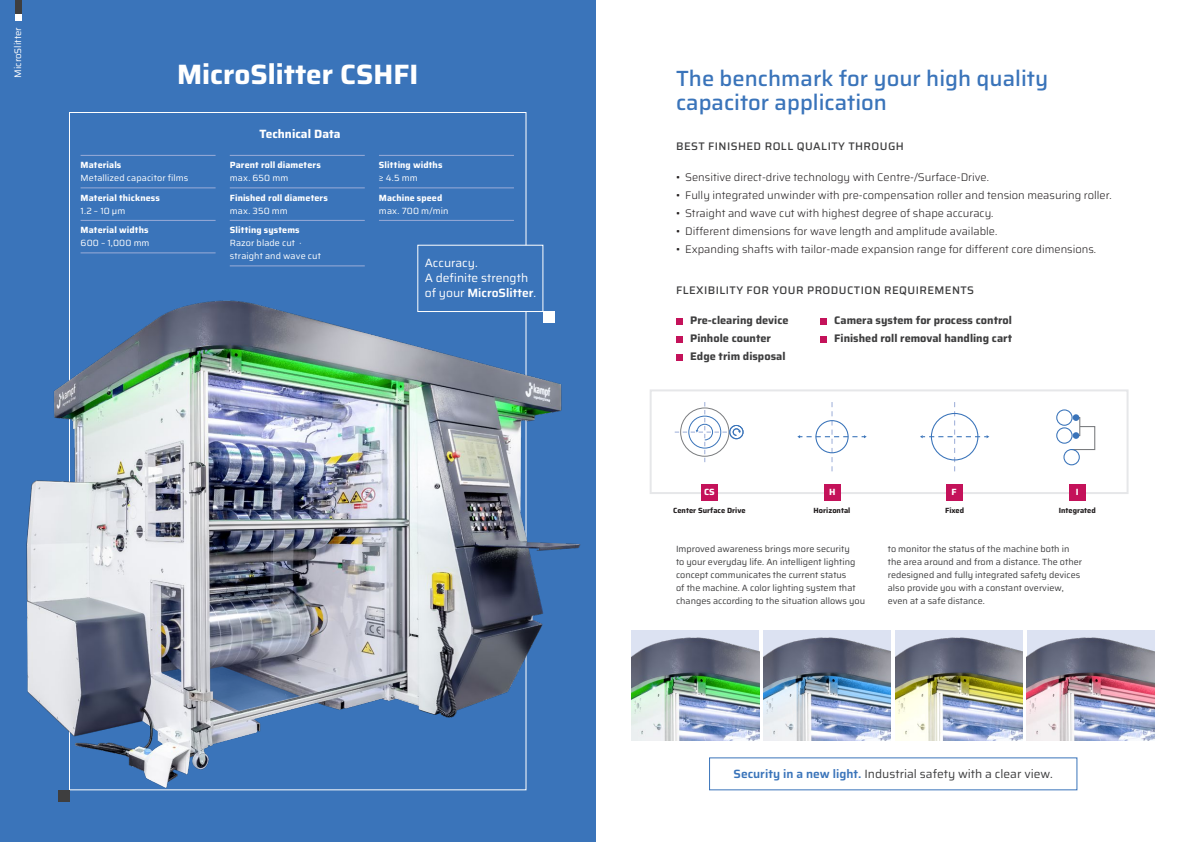
<style>
.page{position:relative;width:1191px;height:842px;background:#fff}
.page>*{position:absolute;margin:0;border:0;box-sizing:border-box;transform-origin:0 0}
.t1{font:700 28px "Saira";color:#fff}
.t2{font:500 22px/24px "Saira";color:#3a74ba}
.t3{font:12px "Saira";color:#3e3e3f}
.t4{font:12px/15px "Saira";color:#fff}
.t5{font:700 12px "Saira";color:#fff}
.t6{font:300 11px "Saira";color:#231f20}
.t7{font:700 11px "Saira";color:#3e3e3f}
.t8{font:500 11px "Saira";letter-spacing:.04em;color:#3e3e3f}
.t9{font:9.5px "Saira";color:#fff}
.t10{font:9px/13px "Saira";color:#3e3e3f}
.t11{font:700 9px "Saira";letter-spacing:.01em;color:#fff}
.t12{font:9px/13px "Saira";letter-spacing:.01em;color:#fff}
.t13{font:700 7.5px "Saira";color:#231f20}
.s1{font-weight:600}
.s2{font-weight:600;color:#3a74ba}
</style>
<div class="page">
<div style="left:0;top:0;width:595px;height:842px;background:#3a74ba"></div>
<img style="left:763px;top:630px;width:128px;height:111px">
<img style="left:26px;top:284px;width:570px;height:533px">
<img style="left:631px;top:630px;width:128px;height:111px">
<img style="left:895px;top:630px;width:127px;height:111px">
<img style="left:1027px;top:630px;width:127px;height:111px">
<svg style="left:676px;top:318px;width:6px;height:6px"></svg>
<svg style="left:820px;top:318px;width:6px;height:6px"></svg>
<svg style="left:676px;top:336px;width:6px;height:6px"></svg>
<svg style="left:820px;top:336px;width:6px;height:6px"></svg>
<svg style="left:676px;top:354px;width:6px;height:6px"></svg>
<hr style="left:81px;top:155px;width:135px;height:1px;background:#9aacd8">
<hr style="left:81px;top:188px;width:135px;height:1px;background:#9aacd8">
<hr style="left:81px;top:220px;width:135px;height:1px;background:#9aacd8">
<hr style="left:81px;top:253px;width:135px;height:1px;background:#9aacd8">
<hr style="left:230px;top:155px;width:135px;height:1px;background:#9aacd8">
<hr style="left:230px;top:188px;width:135px;height:1px;background:#9aacd8">
<hr style="left:230px;top:220px;width:135px;height:1px;background:#9aacd8">
<hr style="left:230px;top:266px;width:135px;height:1px;background:#9aacd8">
<hr style="left:379px;top:155px;width:135px;height:1px;background:#9aacd8">
<hr style="left:379px;top:188px;width:135px;height:1px;background:#9aacd8">
<hr style="left:379px;top:220px;width:135px;height:1px;background:#9aacd8">
<div style="left:649px;top:389px;width:479px;height:105px;border:2px solid #e6e7e9"></div>
<div style="left:729px;top:425px;width:14px;height:14px;border:1px solid #3a74ba;border-radius:50%"></div>
<svg style="left:674px;top:402px;width:67px;height:60px"></svg>
<svg style="left:1070px;top:425px;width:25px;height:26px"></svg>
<div style="left:1063px;top:449px;width:16px;height:16px;border:1px solid #3a74ba;border-radius:50%"></div>
<div style="left:1056px;top:409px;width:16px;height:17px;border:1px solid #3a74ba;border-radius:50%"></div>
<div style="left:1056px;top:427px;width:16px;height:17px;border:1px solid #3a74ba;border-radius:50%"></div>
<div style="left:1075px;top:417px;width:5px;height:19px;border:1px solid #7a7c7f"></div>
<div style="left:1072px;top:414px;width:7px;height:7px;background:#3a74ba;border-radius:50%"></div>
<div style="left:1072px;top:432px;width:7px;height:7px;background:#3a74ba;border-radius:50%"></div>
<svg style="left:920px;top:402px;width:69px;height:69px"></svg>
<svg style="left:797px;top:402px;width:69px;height:69px"></svg>
<div style="left:824px;top:484px;width:16px;height:16px;background:#c4125a"></div>
<div style="left:701px;top:484px;width:16px;height:16px;background:#c4125a"></div>
<div style="left:946px;top:484px;width:16px;height:16px;background:#c4125a"></div>
<div style="left:1069px;top:484px;width:16px;height:16px;background:#c4125a"></div>
<div style="left:417px;top:245px;width:126px;height:67px;background:#3a74ba;border:1px solid #fff"></div>
<div style="left:543px;top:312px;width:11px;height:11px;background:#fff"></div>
<div style="left:15px;top:0;width:6px;height:14px;background:#3e3e3f"></div>
<div style="left:15px;top:14px;width:6px;height:7px;background:#fff"></div>
<p class="t9" style="left:10px;top:78px;width:52px;rotate:-90deg">MicroSlitter</p>
<h1 class="t1" style="left:177px;top:51px;width:242px">MicroSlitter CSHFI</h1>
<p class="t11" style="left:81px;top:158px;width:42px">Materials</p>
<p class="t12" style="left:81px;top:171px;width:109px">Metallized capacitor films</p>
<p class="t11" style="left:81px;top:190px;width:81px">Material thickness</p>
<p class="t12" style="left:81px;top:204px;width:46px">1.2 – 10 µm</p>
<p class="t11" style="left:81px;top:223px;width:69px">Material widths</p>
<p class="t12" style="left:81px;top:236px;width:70px">600 – 1,000 mm</p>
<h3 class="t5" style="left:260px;top:124px;width:82px">Technical Data</h3>
<p class="t11" style="left:230px;top:158px;width:93px">Parent roll diameters</p>
<p class="t12" style="left:230px;top:171px;width:60px">max. 650 mm</p>
<p class="t11" style="left:230px;top:190px;width:100px">Finished roll diameters</p>
<p class="t12" style="left:230px;top:204px;width:60px">max. 350 mm</p>
<p class="t11" style="left:230px;top:223px;width:71px">Slitting systems</p>
<p class="t12" style="left:230px;top:236px;width:93px">Razor blade cut · straight and wave cut</p>
<p class="t11" style="left:379px;top:158px;width:65px">Slitting widths</p>
<p class="t12" style="left:379px;top:171px;width:40px">≥ 4.5 mm</p>
<p class="t11" style="left:379px;top:190px;width:65px">Machine speed</p>
<p class="t12" style="left:379px;top:204px;width:71px">max. 700 m/min</p>
<h3 class="t4" style="left:425px;top:255px;width:113px">Accuracy.<br>A definite strength of your <span class="s1">MicroSlitter</span>.</h3>
<h2 class="t2" style="left:676px;top:66px;width:374px">The benchmark for your high quality capacitor application</h2>
<p class="t8" style="left:676px;top:137px;width:229px">BEST FINISHED ROLL QUALITY THROUGH</p>
<p class="t6" style="left:676px;top:169px;width:314px">• Sensitive direct-drive technology with Centre-/Surface-Drive.</p>
<p class="t6" style="left:676px;top:187px;width:437px">• Fully integrated unwinder with pre-compensation roller and tension measuring roller.</p>
<p class="t6" style="left:676px;top:205px;width:319px">• Straight and wave cut with highest degree of shape accuracy.</p>
<p class="t6" style="left:676px;top:223px;width:323px">• Different dimensions for wave length and amplitude available.</p>
<p class="t6" style="left:676px;top:241px;width:421px">• Expanding shafts with tailor-made expansion range for different core dimensions.</p>
<p class="t8" style="left:676px;top:281px;width:299px">FLEXIBILITY FOR YOUR PRODUCTION REQUIREMENTS</p>
<p class="t7" style="left:690px;top:312px;width:100px">Pre-clearing device</p>
<p class="t7" style="left:834px;top:312px;width:179px">Camera system for process control</p>
<p class="t7" style="left:690px;top:330px;width:82px">Pinhole counter</p>
<p class="t7" style="left:834px;top:330px;width:179px">Finished roll removal handling cart</p>
<p class="t7" style="left:690px;top:348px;width:97px">Edge trim disposal</p>
<p class="t11" style="left:704px;top:485px;width:12px">CS</p>
<p class="t11" style="left:829px;top:485px;width:8px">H</p>
<p class="t11" style="left:951px;top:485px;width:7px">F</p>
<p class="t11" style="left:1075px;top:485px;width:4px">I</p>
<p class="t13" style="left:673px;top:504px;width:74px">Center Surface Drive</p>
<p class="t13" style="left:813px;top:504px;width:38px">Horizontal</p>
<p class="t13" style="left:945px;top:504px;width:20px">Fixed</p>
<p class="t13" style="left:1058px;top:504px;width:39px">Integrated</p>
<p class="t10" style="left:676px;top:542px;width:191px">Improved awareness brings more security<br>to your everyday life. An intelligent lighting concept communicates the current status<br>of the machine. A color lighting system that changes according to the situation allows you</p>
<p class="t10" style="left:887px;top:542px;width:196px">to monitor the status of the machine both in the area around and from a distance. The other redesigned and fully integrated safety devices also provide you with a constant overview, even at a safe distance.</p>
<h3 class="t3" style="left:733px;top:764px;width:321px"><span class="s2">Security in a new light.</span> Industrial safety with a clear view.</h3>
</div>
